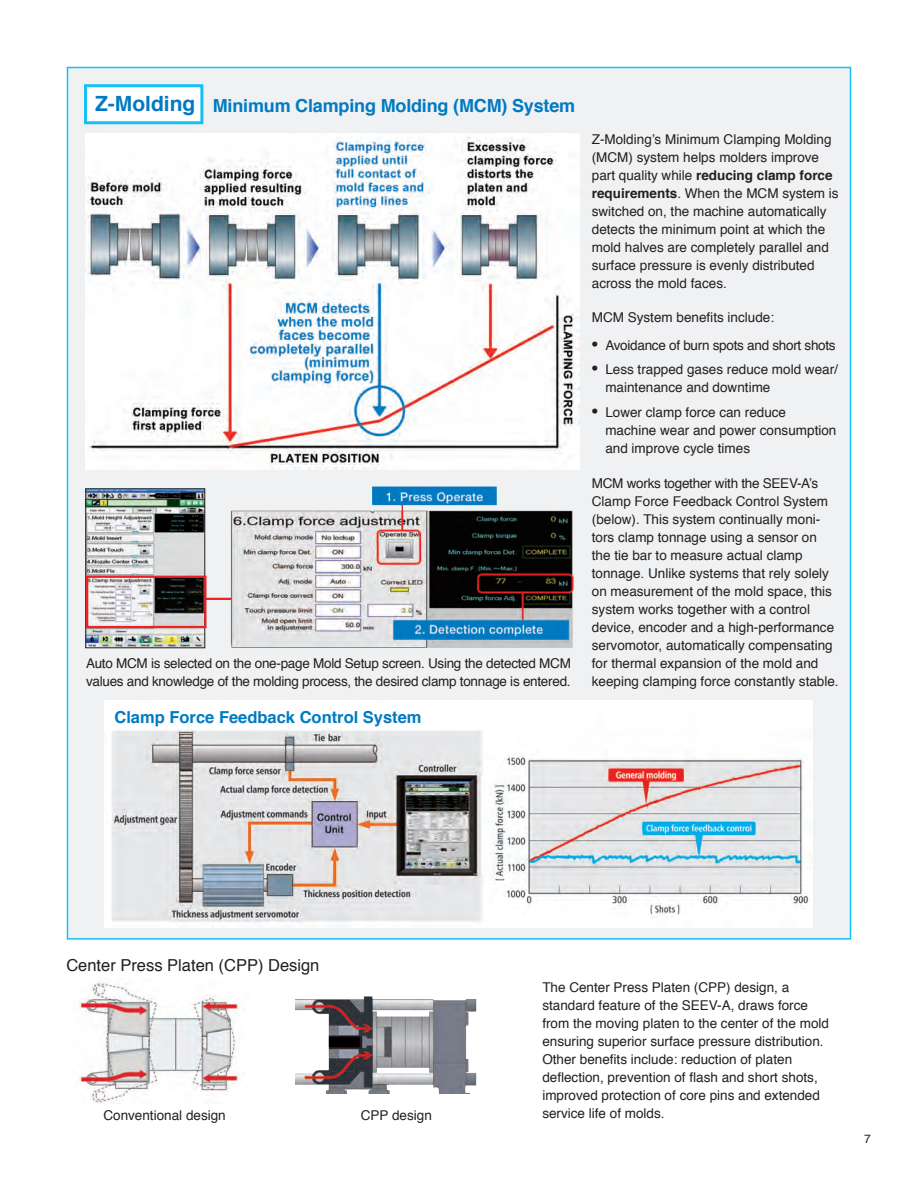
<style>
.page{position:relative;width:918px;height:1188px;background:#fff}
.page>*{position:absolute;margin:0;border:0;box-sizing:border-box;transform-origin:0 0}
.t1{font:700 21px "Helvetica";color:#007ac2}
.t2{font:700 18px "Helvetica";letter-spacing:-.01em;color:#007ac2}
.t3{font:700 16.5px "Helvetica";color:#007ac2}
.t4{font:16.5px "Helvetica";color:#231f20}
.t5{font:13.5px/18px "Helvetica";color:#231f20}
.t6{font:13.5px/18px "Helvetica";letter-spacing:-.02em;color:#231f20}
.t7{font:12px "Helvetica";color:#231f20}
.s1{font-weight:700}
.s2{font-family:"Times";font-size:18px}
</style>
<div class="page">
<div style="left:67px;top:67px;width:784px;height:873px;background:#f0f1f2;border:2px solid #15c0f2"></div>
<div style="left:84px;top:84px;width:119px;height:40px;background:#fff;border:3px solid #15c0f2"></div>
<img style="left:227px;top:486px;width:347px;height:162px">
<img style="left:87px;top:490px;width:116px;height:156px">
<div style="left:85px;top:488px;width:120px;height:160px;border:1px solid #231f20"></div>
<div style="left:86px;top:576px;width:121px;height:52px;border:2px solid #ee2123"></div>
<hr style="left:205px;top:598px;width:26px;height:2px;background:#ee2123">
<img style="left:105px;top:701px;width:708px;height:227px">
<img style="left:73px;top:981px;width:169px;height:122px">
<img style="left:85px;top:134px;width:494px;height:335px">
<img style="left:296px;top:996px;width:181px;height:97px">
<p class="t1" style="left:95px;top:87px;width:102px">Z-Molding</p>
<p class="t2" style="left:213px;top:91px;width:364px">Minimum Clamping Molding (MCM) System</p>
<p class="t6" style="left:86px;top:655px;width:486px">Auto MCM is selected on the one-page Mold Setup screen. Using the detected MCM values and knowledge of the molding process, the desired clamp tonnage is entered.</p>
<p class="t3" style="left:114px;top:704px;width:309px">Clamp Force Feedback Control System</p>
<p class="t5" style="left:592px;top:131px;width:248px">Z-Molding’s Minimum Clamping Molding (MCM) system helps molders improve part quality while <span class="s1">reducing clamp force requirements</span>. When the MCM system is switched on, the machine automatically detects the minimum point at which the mold halves are completely parallel and surface pressure is evenly distributed across the mold faces.</p>
<p class="t5" style="left:592px;top:309px;width:184px">MCM System benefits include:</p>
<p class="t6" style="left:592px;top:336px;width:245px"><span class="s2">•</span> Avoidance of burn spots and short shots</p>
<p class="t5" style="left:605px;top:361px;width:234px;text-indent:-14px"><span class="s2">•</span> Less trapped gases reduce mold wear/ maintenance and downtime</p>
<p class="t5" style="left:605px;top:404px;width:233px;text-indent:-14px"><span class="s2">•</span> Lower clamp force can reduce machine wear and power consumption and improve cycle times</p>
<p class="t5" style="left:592px;top:475px;width:248px">MCM works together with the SEEV-A’s Clamp Force Feedback Control System (below). This system continually moni&shy;tors clamp tonnage using a sensor on the tie bar to measure actual clamp tonnage. Unlike systems that rely solely on measurement of the mold space, this system works together with a control device, encoder and a high-performance servomotor, automatically compensating for thermal expansion of the mold and keeping clamping force constantly stable.</p>
<p class="t4" style="left:66px;top:953px;width:255px">Center Press Platen (CPP) Design</p>
<p class="t5" style="left:103px;top:1107px;width:124px">Conventional design</p>
<p class="t5" style="left:361px;top:1107px;width:72px">CPP design</p>
<p class="t5" style="left:542px;top:979px;width:288px">The Center Press Platen (CPP) design, a standard feature of the SEEV-A, draws force from the moving platen to the center of the mold ensuring superior surface pressure distribution.<br>Other benefits include: reduction of platen deflection, prevention of flash and short shots, improved protection of core pins and extended service life of molds.</p>
<p class="t7" style="left:864px;top:1130px;width:8px">7</p>
</div>
